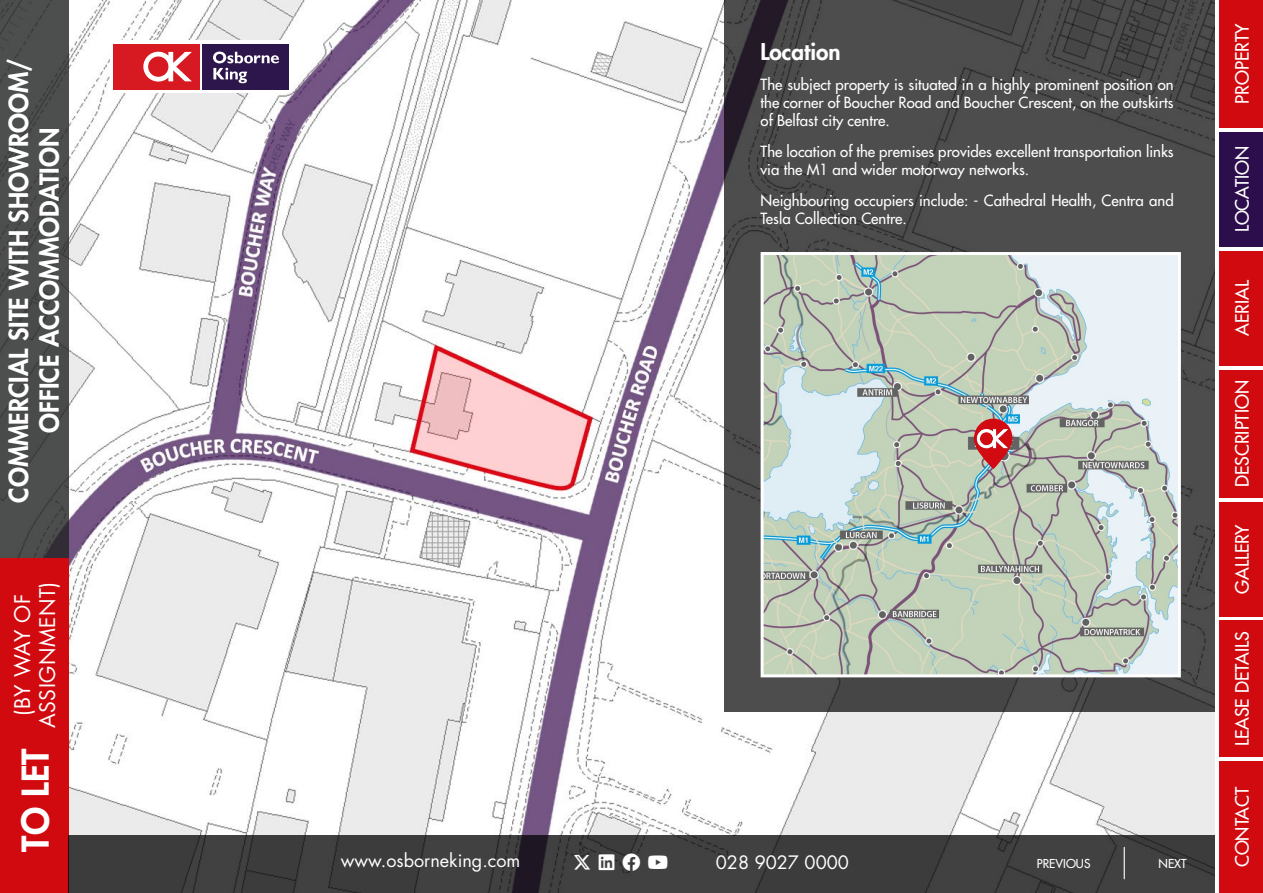
<style>
.page{position:relative;width:1263px;height:893px;background:#fff}
.page>*{position:absolute;margin:0;border:0;box-sizing:border-box;transform-origin:0 0}
.t1{font:800 36px "Futura Std";color:#fff}
.t2{font:800 25.5px/30.6px "Futura Std";color:#fff;text-align:center}
.t3{font:800 22.5px "Futura Std";color:#fff}
.t4{font:21px/25.2px "Futura Std";letter-spacing:.025em;color:#fff;text-align:center}
.t5{font:500 18px "Futura Std";color:#fff}
.t6{font:18px "Futura Std";color:#fff}
.t7{font:18px "Font Awesome 6 Brands";color:#fff}
.t8{font:500 15px/18px "Futura Std";color:#fff}
.t9{font:500 12px "Futura Std";color:#fff}
</style>
<div class="page">
<img style="left:68px;top:0;width:1147px;height:835px">
<svg style="left:725px;top:0;width:490px;height:712px;background:#494949"></svg>
<img style="left:765px;top:256px;width:412px;height:417px">
<div style="left:761px;top:252px;width:420px;height:425px;border:3px solid #fff"></div>
<svg style="left:974px;top:419px;width:38px;height:50px;background:#cb6365"></svg>
<div style="left:1219px;top:0;width:44px;height:128px;background:#d10a10"></div>
<div style="left:1219px;top:370px;width:44px;height:127px;background:#d10a10"></div>
<div style="left:1219px;top:621px;width:44px;height:136px;background:#d10a10"></div>
<div style="left:1219px;top:761px;width:44px;height:132px;background:#d10a10"></div>
<div style="left:1219px;top:502px;width:44px;height:115px;background:#d10a10"></div>
<div style="left:0;top:0;width:68px;height:623px;background:#4d4e4e"></div>
<div style="left:0;top:558px;width:68px;height:335px;background:#d10a10"></div>
<svg style="left:111px;top:40px;width:181px;height:53px"></svg>
<div style="left:203px;top:44px;width:86px;height:45px;background:#2c164c"></div>
<svg style="left:213px;top:52px;width:66px;height:31px"></svg>
<div style="left:114px;top:44px;width:86px;height:45px;background:#d71921"></div>
<svg style="left:143px;top:52px;width:49px;height:30px"></svg>
<div style="left:1219px;top:251px;width:44px;height:115px;background:#d10a10"></div>
<div style="left:1219px;top:132px;width:44px;height:115px;background:#2d0e4c"></div>
<div style="left:68px;top:835px;width:1147px;height:58px;background:#404040"></div>
<hr style="left:1124px;top:847px;width:1px;height:32px;background:#fff">
<svg style="left:574px;top:855px;width:11px;height:3px"></svg>
<svg style="left:623px;top:853px;width:13px;height:18px"></svg>
<svg style="left:600px;top:854px;width:15px;height:6px"></svg>
<h2 class="t2" style="left:3px;top:503px;width:446px;rotate:-90deg">COMMERCIAL SITE WITH SHOWROOM/<br>OFFICE ACCOMMODATION</h2>
<h3 class="t4" style="left:10px;top:728px;width:148px;rotate:-90deg">(BY WAY OF<br>ASSIGNMENT)</h3>
<h1 class="t1" style="left:13px;top:851px;width:105px;rotate:-90deg">TO LET</h1>
<h3 class="t3" style="left:761px;top:37px;width:81px">Location</h3>
<p class="t8" style="left:761px;top:76px;width:415px;text-align:justify">The subject property is situated in a highly prominent position on the corner of Boucher Road and Boucher Crescent, on the outskirts of Belfast city centre.</p>
<p class="t8" style="left:761px;top:143px;width:415px">The location of the premises provides excellent transportation links via the M1 and wider motorway networks.</p>
<p class="t8" style="left:761px;top:191px;width:415px">Neighbouring occupiers include: - Cathedral Health, Centra and<br>Tesla Collection Centre.</p>
<p class="t6" style="left:341px;top:849px;width:181px">www.osborneking.com</p>
<p class="t7" style="left:648px;top:853px;width:22px">□◆▼◆</p>
<p class="t6" style="left:716px;top:851px;width:135px">028 9027 0000</p>
<p class="t9" style="left:1037px;top:856px;width:55px">PREVIOUS</p>
<p class="t9" style="left:1158px;top:856px;width:30px">NEXT</p>
<p class="t5" style="left:1231px;top:104px;width:82px;rotate:-90deg">PROPERTY</p>
<p class="t5" style="left:1231px;top:232px;width:88px;rotate:-90deg">LOCATION</p>
<p class="t5" style="left:1231px;top:336px;width:57px;rotate:-90deg">AERIAL</p>
<p class="t5" style="left:1231px;top:487px;width:109px;rotate:-90deg">DESCRIPTION</p>
<p class="t5" style="left:1231px;top:594px;width:71px;rotate:-90deg">GALLERY</p>
<p class="t5" style="left:1231px;top:746px;width:116px;rotate:-90deg">LEASE DETAILS</p>
<p class="t5" style="left:1231px;top:867px;width:82px;rotate:-90deg">CONTACT</p>
</div>
